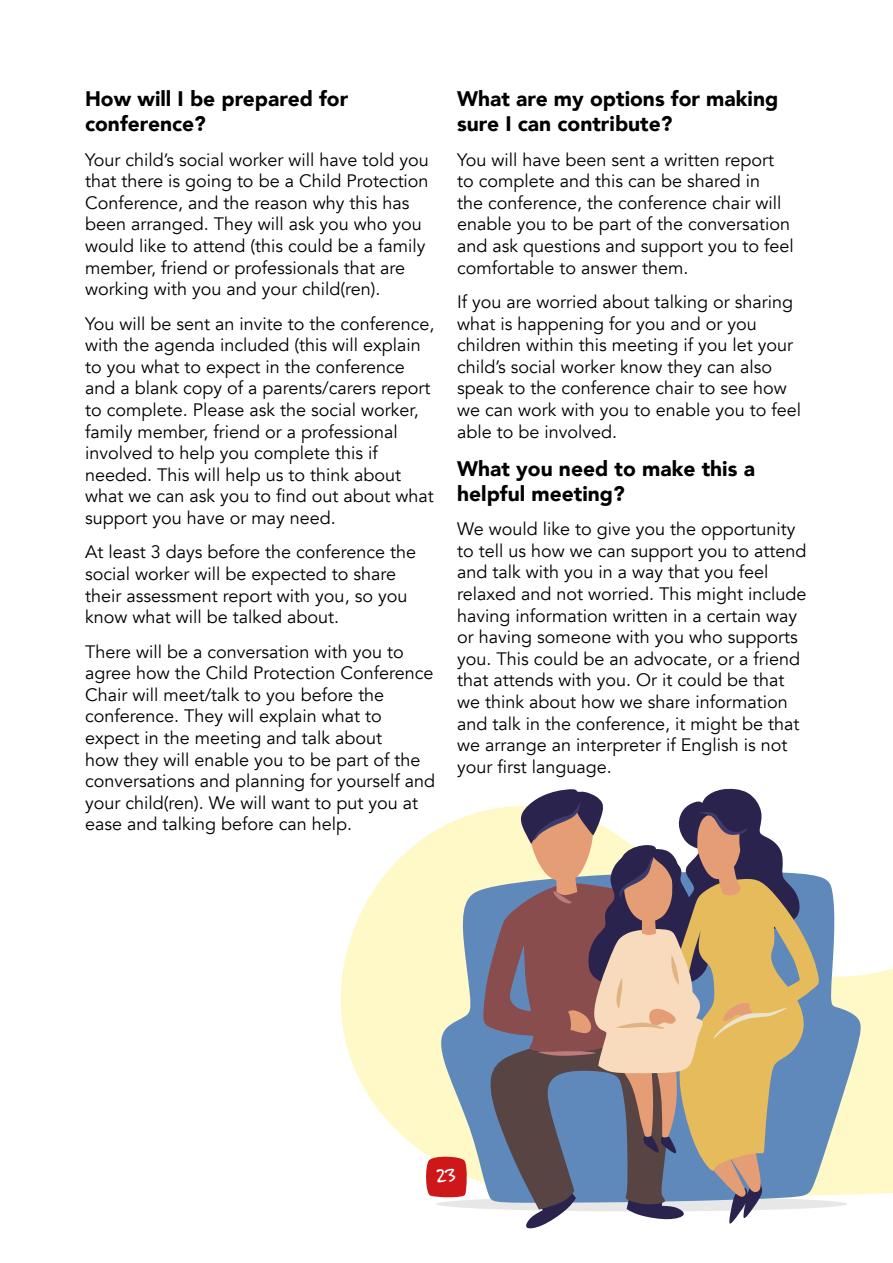
<style>
.page{position:relative;width:893px;height:1263px;background:#fff}
.page>*{position:absolute;margin:0;border:0;box-sizing:border-box;transform-origin:0 0}
.Body{font:900 21px/25.2px "Avenir";color:#000}
.t1{font:21px "Felt Tip Roman";color:#fff}
.Body-2{font:18px/21.6px "Avenir";color:#000}
</style>
<div class="page">
<svg style="left:340px;top:811px;width:553px;height:383px;fill:#fff9c7"></svg>
<div style="left:436px;top:1196px;width:411px;height:15px;background:#e8e7e7;border-radius:50%"></div>
<svg style="left:439px;top:871px;width:423px;height:332px;background:#bccbc9"></svg>
<svg style="left:483px;top:788px;width:336px;height:441px;background:#a4958d"></svg>
<svg style="left:425px;top:1155px;width:43px;height:43px;background:#d5403d"></svg>
<p class="Body" style="left:85px;top:86px;width:265px">How will I be prepared for conference?</p>
<p class="Body-2" style="left:85px;top:149px;width:345px">Your child’s social worker will have told you that there is going to be a Child Protection Conference, and the reason why this has been arranged. They will ask you who you would like to attend (this could be a family member, friend or professionals that are working with you and your child(ren).</p>
<p class="Body-2" style="left:85px;top:313px;width:351px">You will be sent an invite to the conference, with the agenda included (this will explain to you what to expect in the conference and a blank copy of a parents/carers report to complete. Please ask the social worker, family member, friend or a professional involved to help you complete this if needed. This will help us to think about what we can ask you to find out about what support you have or may need.</p>
<p class="Body-2" style="left:85px;top:542px;width:333px">At least 3 days before the conference the social worker will be expected to share their assessment report with you, so you know what will be talked about.</p>
<p class="Body-2" style="left:85px;top:641px;width:352px">There will be a conversation with you to agree how the Child Protection Conference Chair will meet/talk to you before the conference. They will explain what to expect in the meeting and talk about<br>how they will enable you to be part of the conversations and planning for yourself and your child(ren). We will want to put you at ease and talking before can help.</p>
<p class="Body" style="left:457px;top:86px;width:323px">What are my options for making sure I can contribute?</p>
<p class="Body-2" style="left:457px;top:149px;width:338px">You will have been sent a written report to complete and this can be shared in<br>the conference, the conference chair will enable you to be part of the conversation and ask questions and support you to feel comfortable to answer them.</p>
<p class="Body-2" style="left:457px;top:291px;width:346px">If you are worried about talking or sharing what is happening for you and or you children within this meeting if you let your child’s social worker know they can also speak to the conference chair to see how we can work with you to enable you to feel able to be involved.</p>
<p class="Body" style="left:457px;top:455px;width:299px">What you need to make this a helpful meeting?</p>
<p class="Body-2" style="left:457px;top:518px;width:351px">We would like to give you the opportunity to tell us how we can support you to attend and talk with you in a way that you feel relaxed and not worried. This might include having information written in a certain way or having someone with you who supports you. This could be an advocate, or a friend that attends with you. Or it could be that we think about how we share information and talk in the conference, it might be that we arrange an interpreter if English is not your first language.</p>
<p class="t1" style="left:437px;top:1162px;width:21px">23</p>
</div>
